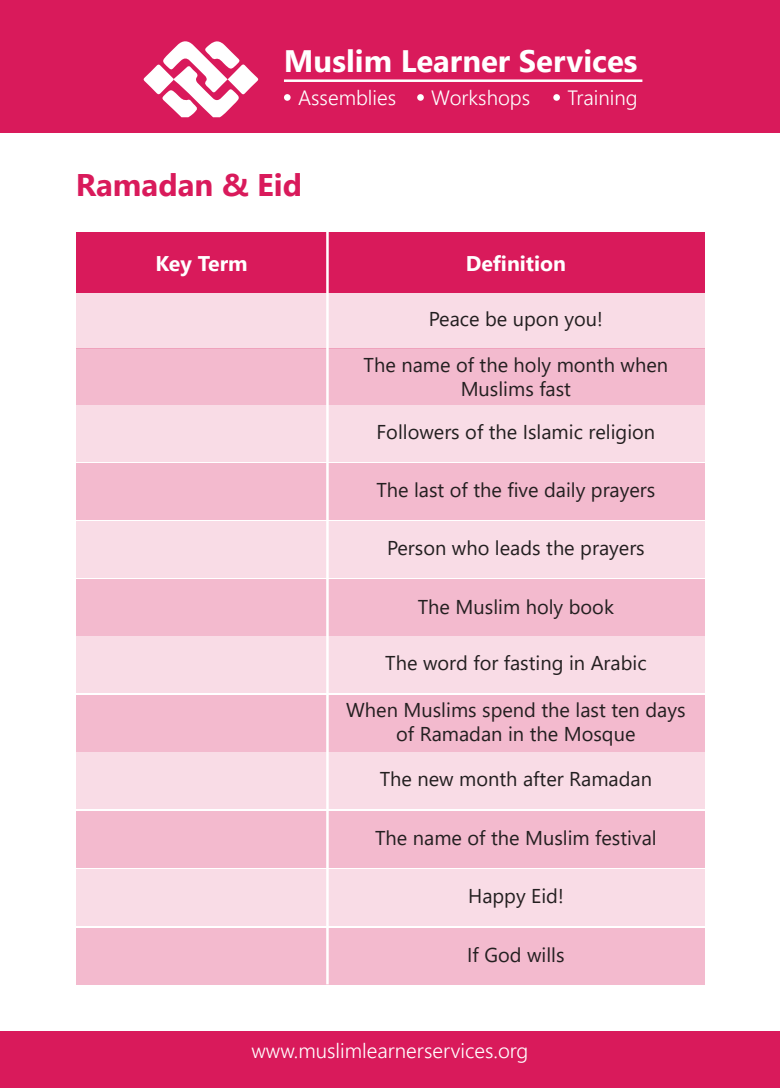
<style>
.page{position:relative;width:780px;height:1088px;background:#fff}
.page>*{position:absolute;margin:0;border:0;box-sizing:border-box;transform-origin:0 0}
.t1{font:700 31.25px "Segoe UI";color:#d91a5b}
.t2{font:700 31px "Segoe UI";color:#fff}
.t3{font:700 21.25px "Segoe UI";color:#fff}
.t4{font:300 20.62px "Segoe UI";color:#fff}
.t5{font:20px/24px "Segoe UI";color:#231f20;text-align:center}
</style>
<div class="page">
<div style="left:0;top:1031px;width:780px;height:57px;background:#d91a5b"></div>
<div style="left:0;top:0;width:780px;height:132px;background:#d91a5b"></div>
<svg style="left:143px;top:41px;width:116px;height:76px"></svg>
<hr style="left:284px;top:79px;width:358px;height:3px;background:#fff">
<div style="left:284px;top:94px;width:6px;height:7px;background:#fff;border-radius:50%"></div>
<div style="left:417px;top:94px;width:7px;height:7px;background:#fff;border-radius:50%"></div>
<div style="left:553px;top:94px;width:7px;height:7px;background:#fff;border-radius:50%"></div>
<div style="left:76px;top:869px;width:628px;height:57px;background:#f9dce6"></div>
<div style="left:76px;top:928px;width:628px;height:56px;background:#f3bace"></div>
<div style="left:76px;top:405px;width:628px;height:56px;background:#f9dce6"></div>
<div style="left:76px;top:292px;width:628px;height:57px;background:#f9dce6"></div>
<div style="left:76px;top:463px;width:628px;height:57px;background:#f3bace"></div>
<div style="left:76px;top:348px;width:628px;height:57px;background:#f3bace"></div>
<div style="left:76px;top:521px;width:628px;height:57px;background:#f9dce6"></div>
<div style="left:76px;top:580px;width:628px;height:56px;background:#f3bace"></div>
<div style="left:76px;top:636px;width:628px;height:57px;background:#f9dce6"></div>
<div style="left:76px;top:695px;width:628px;height:56px;background:#f3bace"></div>
<div style="left:76px;top:752px;width:628px;height:57px;background:#f9dce6"></div>
<div style="left:76px;top:811px;width:628px;height:56px;background:#f3bace"></div>
<div style="left:76px;top:232px;width:628px;height:60px;background:#d91a5b"></div>
<hr style="left:326px;top:232px;width:3px;height:752px;background:#fff">
<h2 class="t2" style="left:284px;top:32px;width:355px">Muslim Learner Services</h2>
<p class="t4" style="left:298px;top:78px;width:100px">Assemblies</p>
<p class="t4" style="left:431px;top:78px;width:100px">Workshops</p>
<p class="t4" style="left:567px;top:78px;width:72px">Training</p>
<h1 class="t1" style="left:76px;top:155px;width:228px">Ramadan &amp; Eid</h1>
<p class="t3" style="left:155px;top:243px;width:94px">Key Term</p>
<p class="t3" style="left:465px;top:243px;width:102px">Definition</p>
<p class="t5" style="left:429px;top:305px;width:175px">Peace be upon you!</p>
<p class="t5" style="left:363px;top:351px;width:306px">The name of the holy month when<br>Muslims fast</p>
<p class="t5" style="left:376px;top:418px;width:280px">Followers of the Islamic religion</p>
<p class="t5" style="left:376px;top:476px;width:280px">The last of the five daily prayers</p>
<p class="t5" style="left:387px;top:534px;width:259px">Person who leads the prayers</p>
<p class="t5" style="left:418px;top:593px;width:198px">The Muslim holy book</p>
<p class="t5" style="left:385px;top:649px;width:263px">The word for fasting in Arabic</p>
<p class="t5" style="left:346px;top:696px;width:341px">When Muslims spend the last ten days of Ramadan in the Mosque</p>
<p class="t5" style="left:380px;top:765px;width:274px">The new month after Ramadan</p>
<p class="t5" style="left:375px;top:824px;width:283px">The name of the Muslim festival</p>
<p class="t5" style="left:468px;top:882px;width:97px">Happy Eid!</p>
<p class="t5" style="left:467px;top:941px;width:99px">If God wills</p>
<p class="t4" style="left:251px;top:1031px;width:278px">www.muslimlearnerservices.org</p>
</div>
